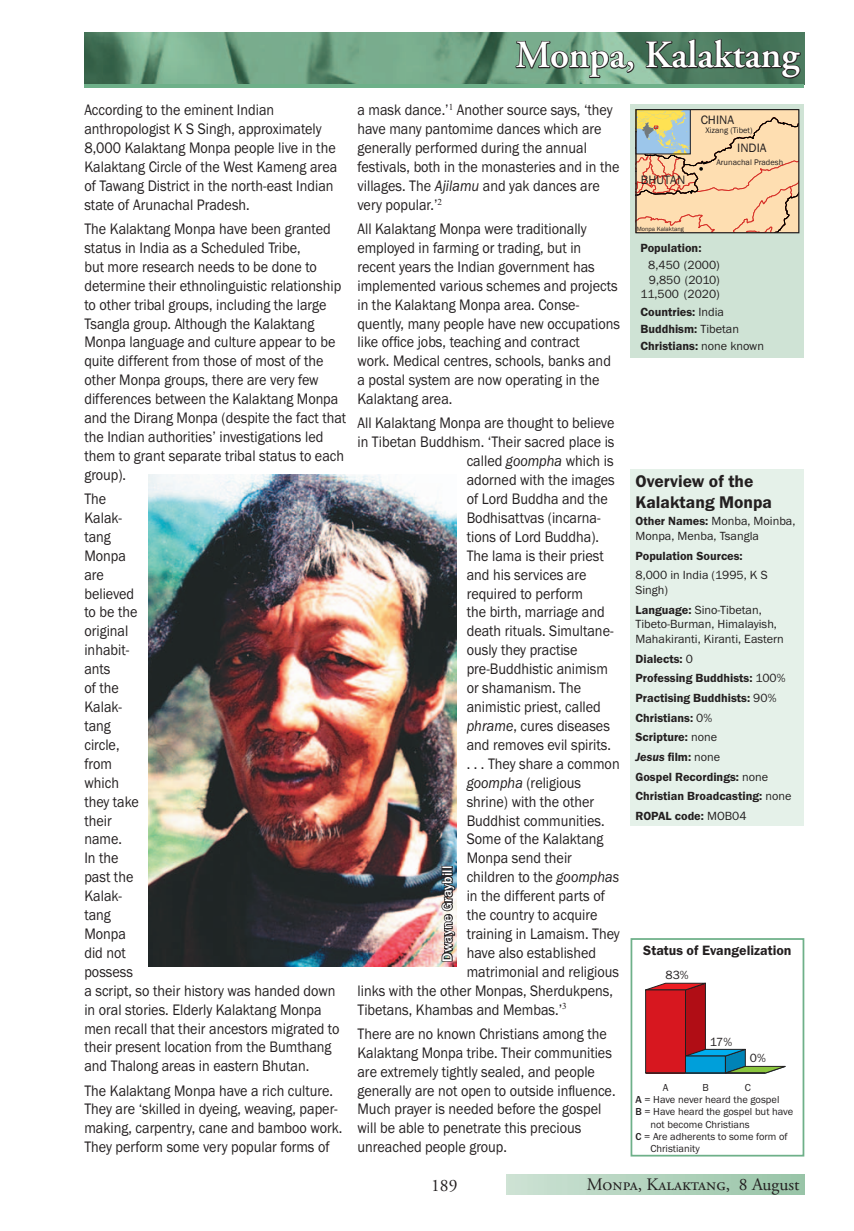
<style>
.page{position:relative;width:854px;height:1231px;background:#fff}
.page>*{position:absolute;margin:0;border:0;box-sizing:border-box;transform-origin:0 0}
.t1{font:600 38.5px "Adobe Garamond Pro";color:#fff}
.t2{font:600 17.5px/21px "Franklin Gothic";color:#231f20}
.t3{font:17.5px "Adobe Garamond Pro";color:#231f20}
.t4{font:15.75px/18.9px "Franklin Gothic";color:#231f20;scale:.9 1}
.t5{font:600 14px "Franklin Gothic";color:#231f20}
.t6{font:500 14px "Franklin Gothic";color:#fff}
.t7{font:12.42px "Franklin Gothic";letter-spacing:.005em;color:#231f20}
.t8{font:600 12.25px/19.6px "Franklin Gothic";color:#231f20}
.t9{font:12.25px/14.7px "Franklin Gothic";color:#231f20}
.t10{font:10.5px "Franklin Gothic";color:#231f20}
.t11{font:8.22px "Franklin Gothic";color:#231f20}
.t12{font:6.3px "Franklin Gothic";color:#231f20}
.s1{font-style:italic}
.s2{font-weight:400}
.s3{font-weight:600}
.s4{font-weight:500}
</style>
<div class="page">
<hr style="left:84px;top:84px;width:720px;height:4px;background:#6eb089">
<img style="left:84px;top:32px;width:720px;height:6px">
<svg style="left:84px;top:38px;width:720px;height:46px;background:#628f74"></svg>
<div style="left:630px;top:104px;width:174px;height:253px;background:#cfe3d5"></div>
<svg style="left:637px;top:111px;width:160px;height:120px;background:#edcea5"></svg>
<div style="left:635px;top:109px;width:164px;height:124px;border:1px solid #231f20"></div>
<div style="left:630px;top:469px;width:174px;height:356px;background:#e5f1e9"></div>
<div style="left:506px;top:1174px;width:298px;height:20px;background:linear-gradient(to right,#cde2d4,#99c4a8)"></div>
<svg style="left:645px;top:982px;width:141px;height:91px"></svg>
<div style="left:630px;top:938px;width:174px;height:218px;border:2px solid #6eb089"></div>
<img style="left:149px;top:474px;width:307px;height:492px">
<svg style="left:440px;top:869px;width:17px;height:93px;background:#7b7878"></svg>
<div style="left:441px;top:865px;width:11px;height:4px;border:2px solid #231f20"></div>
<hr style="left:645px;top:1072px;width:120px;height:1px;background:#231f20">
<p class="t4" style="left:84px;top:100px;width:282px">According to the eminent Indian anthropologist K S Singh, approximately 8,000 Kalaktang Monpa people live in the Kalaktang Circle of the West Kameng area of Tawang District in the north-east Indian state of Arunachal Pradesh.</p>
<p class="t4" style="left:84px;top:219px;width:292px">The Kalaktang Monpa have been granted status in India as a Scheduled Tribe,<br>but more research needs to be done to determine their ethnolinguistic relationship to other tribal groups, including the large Tsangla group. Although the Kalaktang Monpa language and culture appear to be quite different from those of most of the other Monpa groups, there are very few differences between the Kalaktang Monpa and the Dirang Monpa (despite the fact that the Indian authorities’ investigations led them to grant separate tribal status to each group).</p>
<p class="t4" style="left:84px;top:489px;width:285px">The<br>Kalak-<br>tang<br>Monpa<br>are<br>believed<br>to be the<br>original<br>inhabit-<br>ants<br>of the<br>Kalak-<br>tang<br>circle,<br>from<br>which<br>they take<br>their<br>name.<br>In the<br>past the<br>Kalak-<br>tang<br>Monpa<br>did not<br>possess<br>a script, so their history was handed down in oral stories. Elderly Kalaktang Monpa men recall that their ancestors migrated to their present location from the Bumthang and Thalong areas in eastern Bhutan.</p>
<p class="t4" style="left:84px;top:1080px;width:288px">The Kalaktang Monpa have a rich culture.<br>They are ‘skilled in dyeing, weaving, paper&shy;making, carpentry, cane and bamboo work.<br>They perform some very popular forms of</p>
<h1 class="t1" style="left:515px;top:33px;width:285px">Monpa, Kalaktang</h1>
<p class="t4" style="left:357px;top:100px;width:292px">a mask dance.’<sup>1</sup> Another source says, ‘they have many pantomime dances which are generally performed during the annual festivals, both in the monasteries and in the villages. The <span class="s1">Ajilamu</span> and yak dances are very popular.’<sup>2</sup></p>
<p class="t4" style="left:357px;top:219px;width:293px">All Kalaktang Monpa were traditionally employed in farming or trading, but in recent years the Indian government has implemented various schemes and projects in the Kalaktang Monpa area. Conse&shy;quently, many people have new occupations like office jobs, teaching and contract<br>work. Medical centres, schools, banks and a postal system are now operating in the Kalaktang area.</p>
<p class="t4" style="left:357px;top:413px;width:287px">All Kalaktang Monpa are thought to believe</p>
<p class="t4" style="left:357px;top:432px;width:287px">in Tibetan Buddhism. ‘Their sacred place is</p>
<p class="t4" style="left:466px;top:451px;width:165px">called <span class="s1">goompha</span> which is</p>
<p class="t4" style="left:466px;top:470px;width:166px">adorned with the images</p>
<p class="t4" style="left:466px;top:489px;width:158px">of Lord Buddha and the</p>
<p class="t4" style="left:466px;top:508px;width:150px">Bodhisattvas (incarna-</p>
<p class="t4" style="left:466px;top:527px;width:148px">tions of Lord Buddha).</p>
<p class="t4" style="left:466px;top:546px;width:154px">The lama is their priest</p>
<p class="t4" style="left:466px;top:564px;width:134px">and his services are</p>
<p class="t4" style="left:466px;top:583px;width:131px">required to perform</p>
<p class="t4" style="left:466px;top:602px;width:155px">the birth, marriage and</p>
<p class="t4" style="left:466px;top:621px;width:165px">death rituals. Simultane-</p>
<p class="t4" style="left:466px;top:640px;width:125px">ously they practise</p>
<p class="t4" style="left:466px;top:659px;width:158px">pre-Buddhistic animism</p>
<p class="t4" style="left:466px;top:678px;width:129px">or shamanism. The</p>
<p class="t4" style="left:466px;top:697px;width:151px">animistic priest, called</p>
<p class="t4" style="left:466px;top:716px;width:160px"><span class="s1">phrame</span>, cures diseases</p>
<p class="t4" style="left:466px;top:735px;width:162px">and removes evil spirits.</p>
<p class="t4" style="left:466px;top:753px;width:171px">. . . They share a common</p>
<p class="t4" style="left:466px;top:772px;width:128px"><span class="s1">goompha</span> (religious</p>
<p class="t4" style="left:466px;top:791px;width:143px">shrine) with the other</p>
<p class="t4" style="left:466px;top:810px;width:155px">Buddhist communities.</p>
<p class="t4" style="left:466px;top:829px;width:153px">Some of the Kalaktang</p>
<p class="t4" style="left:466px;top:848px;width:118px">Monpa send their</p>
<p class="t4" style="left:466px;top:867px;width:171px">children to the <span class="s1">goomphas</span></p>
<p class="t4" style="left:466px;top:886px;width:155px">in the different parts of</p>
<p class="t4" style="left:466px;top:905px;width:147px">the country to acquire</p>
<p class="t4" style="left:466px;top:924px;width:171px">training in Lamaism. They</p>
<p class="t4" style="left:466px;top:942px;width:145px">have also established</p>
<p class="t4" style="left:466px;top:961px;width:171px">matrimonial and religious</p>
<p class="t4" style="left:357px;top:980px;width:285px">links with the other Monpas, Sherdukpens,</p>
<p class="t4" style="left:357px;top:999px;width:234px">Tibetans, Khambas and Membas.’<sup>3</sup></p>
<p class="t4" style="left:357px;top:1023px;width:288px">There are no known Christians among the Kalaktang Monpa tribe. Their communities are extremely tightly sealed, and people generally are not open to outside influence.<br>Much prayer is needed before the gospel will be able to penetrate this precious unreached people group.</p>
<p class="t3" style="left:586px;top:1173px;width:214px">MONPA, KALAKTANG, 8 August</p>
<p class="t7" style="left:700px;top:112px;width:35px">CHINA</p>
<p class="t11" style="left:705px;top:125px;width:49px">Xizang (Tibet)</p>
<p class="t7" style="left:737px;top:140px;width:31px">INDIA</p>
<p class="t11" style="left:716px;top:157px;width:68px">Arunachal Pradesh</p>
<p class="t7" style="left:640px;top:172px;width:46px">BHUTAN</p>
<p class="t12" style="left:636px;top:224px;width:49px">Monpa Kalaktang</p>
<p class="t8" style="left:640px;top:238px;width:62px">Population:</p>
<p class="t9" style="left:640px;top:257px;width:81px;text-align:right">8,450 (2000)<br>9,850 (2010)<br>11,500 (2020)</p>
<p class="t8" style="left:640px;top:303px;width:125px;line-height:17.2px">Countries: <span class="s2">India<br></span>Buddhism: <span class="s2">Tibetan<br></span>Christians: <span class="s2">none known</span></p>
<p class="t2" style="left:635px;top:470px;width:138px">Overview of the<br>Kalaktang Monpa</p>
<p class="t9" style="left:635px;top:513px;width:161px"><span class="s3">Other Names:</span> Monba, Moinba,<br>Monpa, Menba, Tsangla</p>
<p class="t8" style="left:635px;top:545px;width:109px">Population Sources:</p>
<p class="t9" style="left:635px;top:567px;width:134px">8,000 in India (1995, K S<br>Singh)</p>
<p class="t9" style="left:635px;top:602px;width:150px"><span class="s3">Language:</span> Sino-Tibetan,<br>Tibeto-Burman, Himalayish,<br>Mahakiranti, Kiranti, Eastern</p>
<p class="t8" style="left:635px;top:648px;width:157px">Dialects: <span class="s2">0<br></span>Professing Buddhists: <span class="s2">100%<br></span>Practising Buddhists: <span class="s2">90%<br></span>Christians: <span class="s2">0%<br></span>Scripture: <span class="s2">none<br></span><span class="s1">Jesus</span> film: <span class="s2">none<br></span>Gospel Recordings: <span class="s2">none<br></span>Christian Broadcasting: <span class="s2">none<br></span>ROPAL code: <span class="s2">MOB04</span></p>
<p class="t6" style="left:438px;top:961px;width:97px;rotate:-90deg">Dwayne Graybill</p>
<p class="t5" style="left:643px;top:941px;width:150px">Status of Evangelization</p>
<p class="t9" style="left:665px;top:967px;width:25px">83%</p>
<p class="t9" style="left:709px;top:1033px;width:24px">17%</p>
<p class="t9" style="left:749px;top:1050px;width:17px">0%</p>
<p class="t10" style="left:662px;top:1081px;width:7px">A</p>
<p class="t10" style="left:702px;top:1081px;width:8px">B</p>
<p class="t10" style="left:744px;top:1081px;width:8px">C</p>
<p class="t10" style="left:635px;top:1093px;width:145px"><span class="s4">A</span> = Have never heard the gospel</p>
<p class="t10" style="left:635px;top:1105px;width:159px"><span class="s4">B</span> = Have heard the gospel but have</p>
<p class="t10" style="left:650px;top:1117px;width:101px">not become Christians</p>
<p class="t10" style="left:635px;top:1130px;width:154px"><span class="s4">C</span> = Are adherents to some form of</p>
<p class="t10" style="left:650px;top:1142px;width:51px">Christianity</p>
<p class="t3" style="left:431px;top:1174px;width:28px">189</p>
</div>
